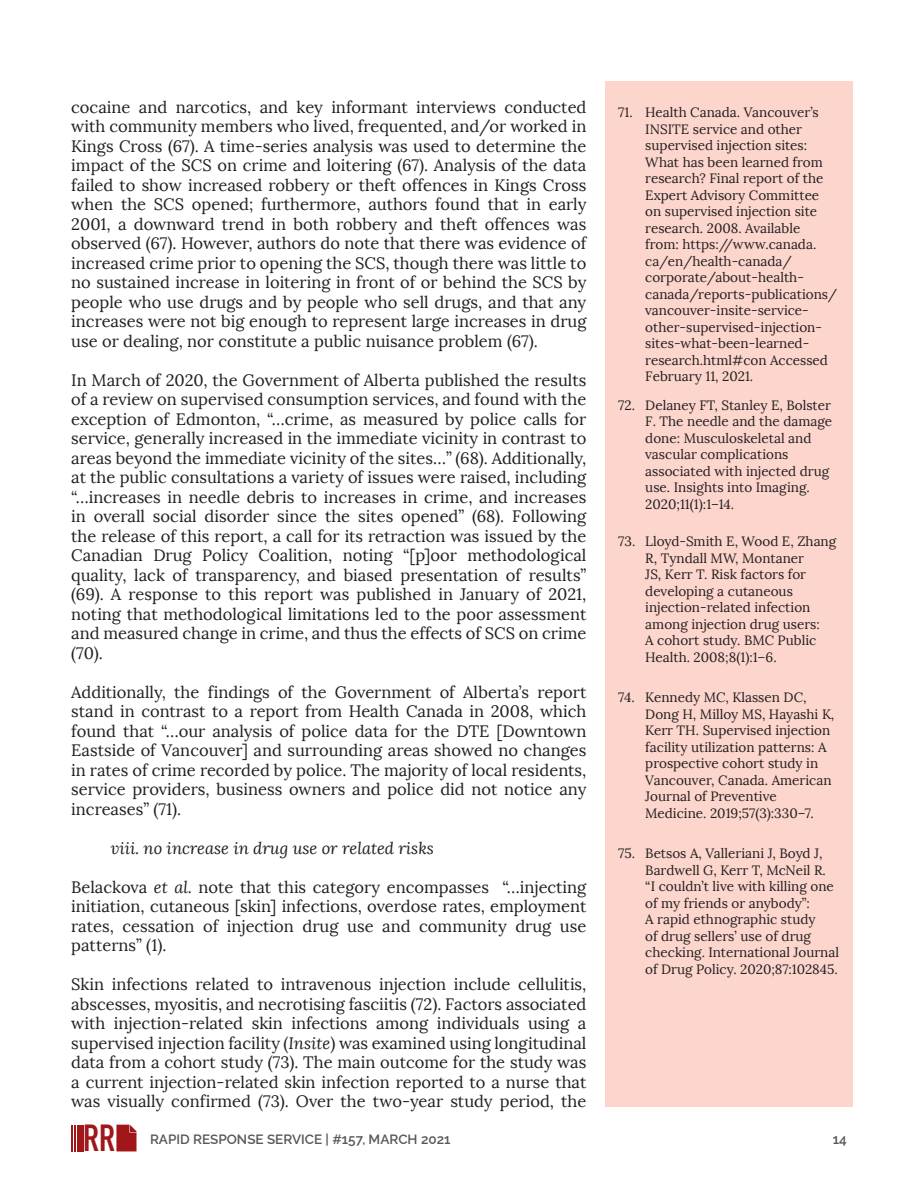
<style>
.page{position:relative;width:918px;height:1188px;background:#fff}
.page>*{position:absolute;margin:0;border:0;box-sizing:border-box;transform-origin:0 0}
.t1{font:700 37.2px "DIN Condensed";color:#a01619}
.body__serif__11pt{font:16.5px/19.5px "Lora";color:#231f20;text-align:justify}
.body__serif__11pt-2{font:italic 16.5px "Lora";color:#231f20}
.t2{font:13.5px/16.5px "Lora";color:#231f20}
.t3{font:600 13.5px "Raleway";color:#57585a}
.s1{font-style:italic}
</style>
<div class="page">
<hr style="left:71px;top:1125px;width:2px;height:26px;background:#a01619">
<hr style="left:74px;top:1125px;width:2px;height:26px;background:#a01619">
<hr style="left:77px;top:1125px;width:2px;height:26px;background:#a01619">
<hr style="left:81px;top:1125px;width:3px;height:26px;background:#a01619">
<svg style="left:116px;top:1125px;width:21px;height:26px"></svg>
<div style="left:605px;top:81px;width:248px;height:1026px;background:#fcd5cd"></div>
<p class="body__serif__11pt" style="left:71px;top:97px;width:517px">cocaine and narcotics, and key informant interviews conducted with community members who lived, frequented, and/or worked in Kings Cross (67). A time-series analysis was used to determine the impact of the SCS on crime and loitering (67). Analysis of the data failed to show increased robbery or theft offences in Kings Cross when the SCS opened; furthermore, authors found that in early 2001, a downward trend in both robbery and theft offences was observed (67). However, authors do note that there was evidence of increased crime prior to opening the SCS, though there was little to no sustained increase in loitering in front of or behind the SCS by people who use drugs and by people who sell drugs, and that any increases were not big enough to represent large increases in drug use or dealing, nor constitute a public nuisance problem (67).</p>
<p class="body__serif__11pt" style="left:71px;top:370px;width:517px">In March of 2020, the Government of Alberta published the results of a review on supervised consumption services, and found with the exception of Edmonton, “…crime, as measured by police calls for service, generally increased in the immediate vicinity in contrast to areas beyond the immediate vicinity of the sites…” (68). Additionally, at the public consultations a variety of issues were raised, including “…increases in needle debris to increases in crime, and increases in overall social disorder since the sites opened” (68). Following the release of this report, a call for its retraction was issued by the Canadian Drug Policy Coalition, noting “[p]oor methodological quality, lack of transparency, and biased presentation of results” (69). A response to this report was published in January of 2021, noting that methodological limitations led to the poor assessment and measured change in crime, and thus the effects of SCS on crime (70).</p>
<p class="body__serif__11pt" style="left:71px;top:682px;width:517px">Additionally, the findings of the Government of Alberta’s report stand in contrast to a report from Health Canada in 2008, which found that “…our analysis of police data for the DTE [Downtown Eastside of Vancouver] and surrounding areas showed no changes in rates of crime recorded by police. The majority of local residents, service providers, business owners and police did not notice any increases” (71).</p>
<p class="body__serif__11pt-2" style="left:111px;top:838px;width:325px">viii. no increase in drug use or related risks</p>
<p class="body__serif__11pt" style="left:71px;top:877px;width:517px">Belackova <span class="s1">et al.</span> note that this category encompasses “…injecting initiation, cutaneous [skin] infections, overdose rates, employment rates, cessation of injection drug use and community drug use patterns” (1).</p>
<p class="body__serif__11pt" style="left:71px;top:975px;width:517px">Skin infections related to intravenous injection include cellulitis, abscesses, myositis, and necrotising fasciitis (72). Factors associated with injection-related skin infections among individuals using a supervised injection facility (<span class="s1">Insite</span>) was examined using longitudinal data from a cohort study (73). The main outcome for the study was a current injection-related skin infection reported to a nurse that was visually confirmed (73). Over the two-year study period, the</p>
<p class="t2" style="left:645px;top:104px;width:193px;text-indent:-27px">71. Health Canada. Vancouver’s<br>INSITE service and other supervised injection sites:<br>What has been learned from research? Final report of the<br>Expert Advisory Committee on supervised injection site research. 2008. Available from: https://www.canada. ca/en/health-canada/ corporate/about-health&shy;canada/reports-publications/ vancouver-insite-service&shy;other-supervised-injection&shy;sites-what-been-learned&shy;research.html#con Accessed<br>February 11, 2021.</p>
<p class="t2" style="left:645px;top:397px;width:188px;text-indent:-27px">72. Delaney FT, Stanley E, Bolster<br>F. The needle and the damage done: Musculoskeletal and vascular complications associated with injected drug use. Insights into Imaging.<br>2020;11(1):1–14.</p>
<p class="t2" style="left:645px;top:533px;width:192px;text-indent:-27px">73. Lloyd-Smith E, Wood E, Zhang<br>R, Tyndall MW, Montaner<br>JS, Kerr T. Risk factors for developing a cutaneous injection-related infection among injection drug users:<br>A cohort study. BMC Public<br>Health. 2008;8(1):1–6.</p>
<p class="t2" style="left:645px;top:689px;width:191px;text-indent:-27px">74. Kennedy MC, Klassen DC,<br>Dong H, Milloy MS, Hayashi K,<br>Kerr TH. Supervised injection facility utilization patterns: A prospective cohort study in<br>Vancouver, Canada. American<br>Journal of Preventive<br>Medicine. 2019;57(3):330–7.</p>
<p class="t2" style="left:645px;top:845px;width:195px;text-indent:-27px">75. Betsos A, Valleriani J, Boyd J,<br>Bardwell G, Kerr T, McNeil R. “I couldn’t live with killing one of my friends or anybody”:<br>A rapid ethnographic study<br>of drug sellers’ use of drug checking. International Journal of Drug Policy. 2020;87:102845.</p>
<h1 class="t1" style="left:83px;top:1113px;width:33px">RR</h1>
<p class="t3" style="left:150px;top:1128px;width:302px">RAPID RESPONSE SERVICE | #157, MARCH 2021</p>
<p class="t3" style="left:833px;top:1128px;width:15px">14</p>
</div>
